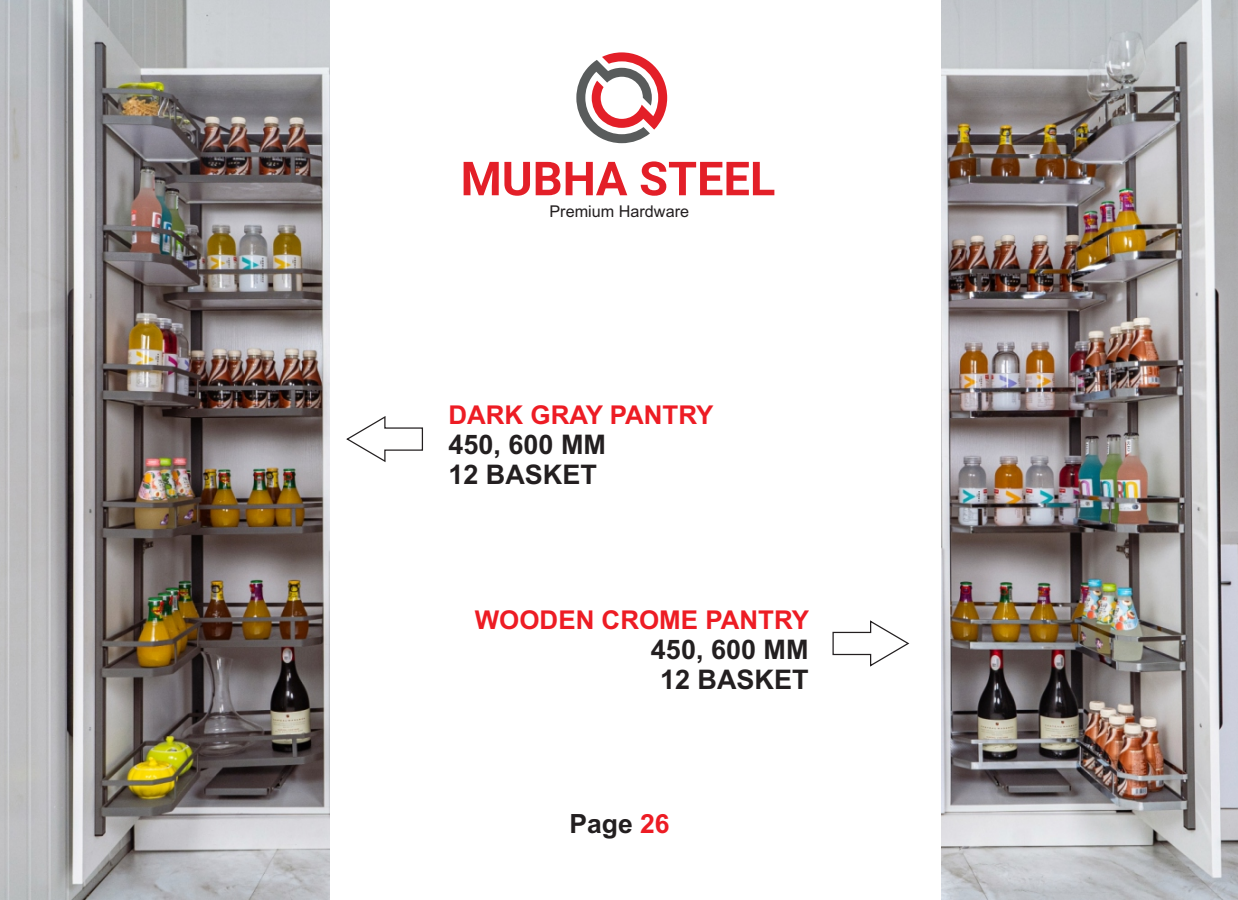
<style>
.page{position:relative;width:1238px;height:900px;background:#fff}
.page>*{position:absolute;margin:0;border:0;box-sizing:border-box;transform-origin:0 0}
.t1{font:700 27px/30.2px "Arial";color:#231f20}
.t2{font:700 26.5px "Arial";color:#231f20}
.t3{font:700 26px "Arial";color:#ed1c24}
.t4{font:16.25px "Arial";color:#231f20}
.s1{color:#ed1c24}
</style>
<div class="page">
<svg style="left:576px;top:52px;width:91px;height:91px"></svg>
<svg style="left:463px;top:161px;width:311px;height:35px"></svg>
<svg style="left:346px;top:416px;width:77px;height:47px"></svg>
<svg style="left:832px;top:620px;width:78px;height:47px"></svg>
<img style="left:941px;top:0;width:296px;height:900px">
<img style="left:0;top:0;width:329px;height:900px">
<p class="t4" style="left:549px;top:205px;width:141px">Premium Hardware</p>
<p class="t3" style="left:448px;top:405px;width:266px">DARK GRAY PANTRY</p>
<p class="t1" style="left:448px;top:432px;width:159px">450, 600 MM<br>12 BASKET</p>
<p class="t3" style="left:475px;top:610px;width:336px">WOODEN CROME PANTRY</p>
<p class="t1" style="left:651px;top:636px;width:159px;text-align:center">450, 600 MM<br>12 BASKET</p>
<p class="t2" style="left:569px;top:814px;width:102px">Page <span class="s1">26</span></p>
</div>
